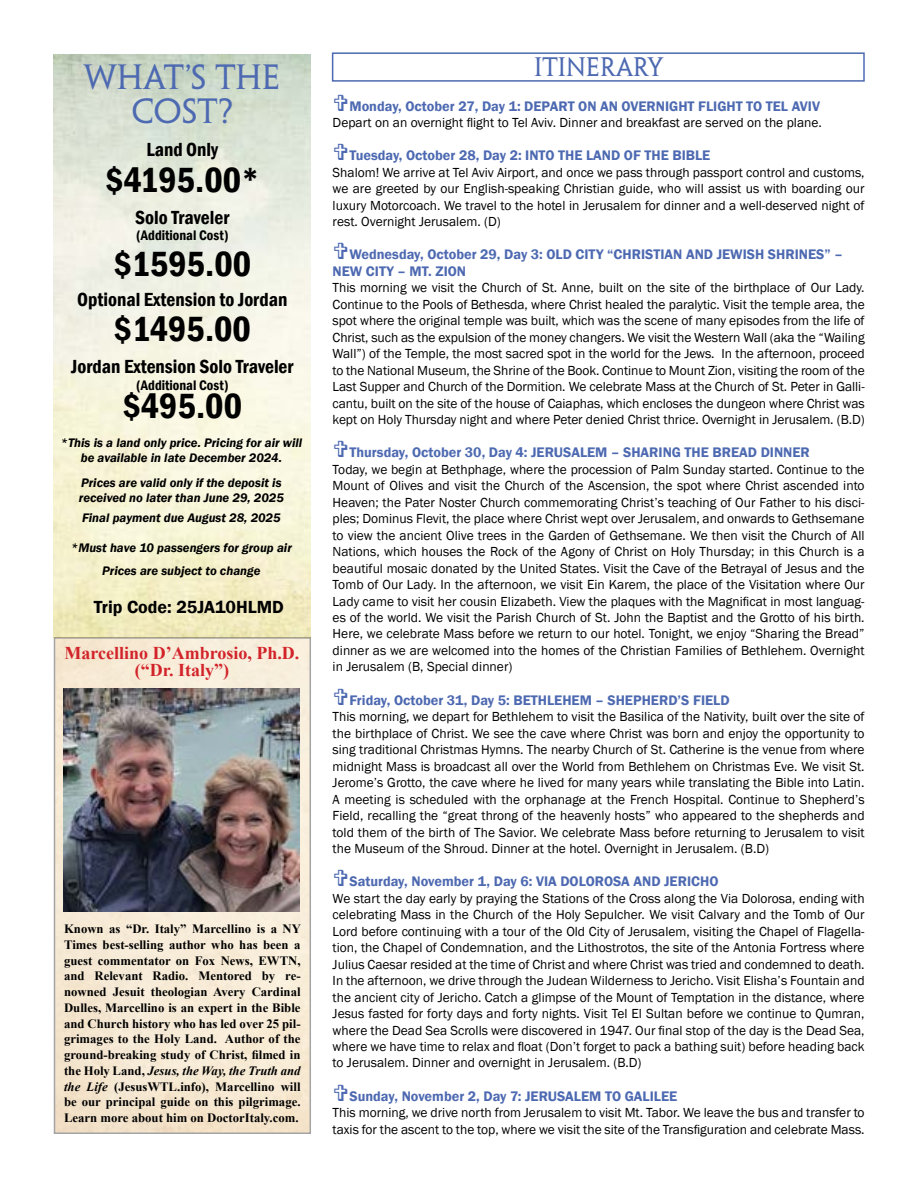
<style>
.page{position:relative;width:918px;height:1188px;background:#fff}
.page>*{position:absolute;margin:0;border:0;box-sizing:border-box;transform-origin:0 0}
.t1{font:600 condensed 36px "Franklin Gothic";color:#000}
.t2{font:31.5px "Penumbra Serif Std";color:#4d69b1}
.t3{font:24px "Penumbra Serif Std";color:#4d69b1}
.t4{font:600 condensed 19.5px "Franklin Gothic";color:#000}
.t5{font:700 18px/16.5px "Times New Roman";color:#d2232a;text-align:center}
.t6{font:600 18px "Franklin Gothic";color:#000}
.t7{font:600 14.25px/16.5px "Franklin Gothic";color:#4d69b1}
.t8{font:600 condensed 14.25px "Franklin Gothic";color:#000}
.t9{font:13.5px/16.5px "Franklin Gothic";color:#000;text-align:justify}
.t10{font:700 12.75px/15.8px "Times New Roman";color:#000;text-align:justify}
.t11{font:italic 600 12.75px/15px "Franklin Gothic";color:#000;text-align:center}
.s1{font-style:italic}
</style>
<div class="page">
<div style="left:332px;top:52px;width:533px;height:30px;border:2px solid #4d69b1"></div>
<img style="left:53px;top:54px;width:258px;height:1079px">
<img style="left:63px;top:688px;width:237px;height:223px">
<h2 class="t2" style="left:84px;top:58px;width:198px">WHAT’S THE</h2>
<h3 class="t3" style="left:534px;top:53px;width:130px">ITINERARY</h3>
<h2 class="t2" style="left:131px;top:93px;width:104px">COST?</h2>
<p class="t7" style="left:349px;top:98px;width:472px">Monday, October 27, Day 1: DEPART ON AN OVERNIGHT FLIGHT TO TEL AVIV</p>
<p class="t9" style="left:333px;top:115px;width:491px">Depart on an overnight flight to Tel Aviv. Dinner and breakfast are served on the plane.</p>
<p class="t7" style="left:349px;top:147px;width:362px">Tuesday, October 28, Day 2: INTO THE LAND OF THE BIBLE</p>
<p class="t9" style="left:333px;top:164px;width:534px">Shalom! We arrive at Tel Aviv Airport, and once we pass through passport control and customs, we are greeted by our English-speaking Christian guide, who will assist us with boarding our luxury Motorcoach. We travel to the hotel in Jerusalem for dinner and a well-deserved night of rest. Overnight Jerusalem. (D)</p>
<p class="t7" style="left:333px;top:246px;width:512px;text-indent:17px">Wednesday, October 29, Day 3: OLD CITY “CHRISTIAN AND JEWISH SHRINES” –<br>NEW CITY – MT. ZION</p>
<p class="t9" style="left:333px;top:280px;width:534px">This morning we visit the Church of St. Anne, built on the site of the birthplace of Our Lady.<br>Continue to the Pools of Bethesda, where Christ healed the paralytic. Visit the temple area, the spot where the original temple was built, which was the scene of many episodes from the life of Christ, such as the expulsion of the money changers. We visit the Western Wall (aka the “Wailing Wall”) of the Temple, the most sacred spot in the world for the Jews. In the afternoon, proceed to the National Museum, the Shrine of the Book. Continue to Mount Zion, visiting the room of the Last Supper and Church of the Dormition. We celebrate Mass at the Church of St. Peter in Galli&shy;cantu, built on the site of the house of Caiaphas, which encloses the dungeon where Christ was kept on Holy Thursday night and where Peter denied Christ thrice. Overnight in Jerusalem. (B.D)</p>
<p class="t7" style="left:349px;top:444px;width:462px">Thursday, October 30, Day 4: JERUSALEM – SHARING THE BREAD DINNER</p>
<p class="t9" style="left:333px;top:461px;width:534px">Today, we begin at Bethphage, where the procession of Palm Sunday started. Continue to the Mount of Olives and visit the Church of the Ascension, the spot where Christ ascended into Heaven; the Pater Noster Church commemorating Christ’s teaching of Our Father to his disci&shy;ples; Dominus Flevit, the place where Christ wept over Jerusalem, and onwards to Gethsemane to view the ancient Olive trees in the Garden of Gethsemane. We then visit the Church of All Nations, which houses the Rock of the Agony of Christ on Holy Thursday; in this Church is a beautiful mosaic donated by the United States. Visit the Cave of the Betrayal of Jesus and the Tomb of Our Lady. In the afternoon, we visit Ein Karem, the place of the Visitation where Our Lady came to visit her cousin Elizabeth. View the plaques with the Magnificat in most languag&shy;es of the world. We visit the Parish Church of St. John the Baptist and the Grotto of his birth.<br>Here, we celebrate Mass before we return to our hotel. Tonight, we enjoy “Sharing the Bread” dinner as we are welcomed into the homes of the Christian Families of Bethlehem. Overnight in Jerusalem (B, Special dinner)</p>
<p class="t7" style="left:349px;top:692px;width:382px">Friday, October 31, Day 5: BETHLEHEM – SHEPHERD’S FIELD</p>
<p class="t9" style="left:333px;top:709px;width:534px">This morning, we depart for Bethlehem to visit the Basilica of the Nativity, built over the site of the birthplace of Christ. We see the cave where Christ was born and enjoy the opportunity to sing traditional Christmas Hymns. The nearby Church of St. Catherine is the venue from where midnight Mass is broadcast all over the World from Bethlehem on Christmas Eve. We visit St.<br>Jerome’s Grotto, the cave where he lived for many years while translating the Bible into Latin.<br>A meeting is scheduled with the orphanage at the French Hospital. Continue to Shepherd’s Field, recalling the “great throng of the heavenly hosts” who appeared to the shepherds and told them of the birth of The Savior. We celebrate Mass before returning to Jerusalem to visit the Museum of the Shroud. Dinner at the hotel. Overnight in Jerusalem. (B.D)</p>
<p class="t7" style="left:349px;top:873px;width:371px">Saturday, November 1, Day 6: VIA DOLOROSA AND JERICHO</p>
<p class="t9" style="left:333px;top:890px;width:534px">We start the day early by praying the Stations of the Cross along the Via Dolorosa, ending with celebrating Mass in the Church of the Holy Sepulcher. We visit Calvary and the Tomb of Our Lord before continuing with a tour of the Old City of Jerusalem, visiting the Chapel of Flagella&shy;tion, the Chapel of Condemnation, and the Lithostrotos, the site of the Antonia Fortress where Julius Caesar resided at the time of Christ and where Christ was tried and condemned to death.<br>In the afternoon, we drive through the Judean Wilderness to Jericho. Visit Elisha’s Fountain and the ancient city of Jericho. Catch a glimpse of the Mount of Temptation in the distance, where Jesus fasted for forty days and forty nights. Visit Tel El Sultan before we continue to Qumran, where the Dead Sea Scrolls were discovered in 1947. Our final stop of the day is the Dead Sea, where we have time to relax and float (Don’t forget to pack a bathing suit) before heading back to Jerusalem. Dinner and overnight in Jerusalem. (B.D)</p>
<p class="t7" style="left:349px;top:1088px;width:329px">Sunday, November 2, Day 7: JERUSALEM TO GALILEE</p>
<p class="t9" style="left:333px;top:1105px;width:534px">This morning, we drive north from Jerusalem to visit Mt. Tabor. We leave the bus and transfer to taxis for the ascent to the top, where we visit the site of the Transfiguration and celebrate Mass.</p>
<h3 class="t4" style="left:146px;top:137px;width:73px">Land Only</h3>
<h1 class="t1" style="left:105px;top:156px;width:156px">$4195.00*</h1>
<h3 class="t4" style="left:135px;top:204px;width:96px">Solo Traveler</h3>
<p class="t8" style="left:136px;top:226px;width:94px">(Additional Cost)</p>
<h1 class="t1" style="left:113px;top:240px;width:139px">$1595.00</h1>
<h3 class="t4" style="left:77px;top:286px;width:212px">Optional Extension to Jordan</h3>
<h1 class="t1" style="left:114px;top:305px;width:139px">$1495.00</h1>
<h3 class="t4" style="left:71px;top:354px;width:224px">Jordan Extension Solo Traveler</h3>
<p class="t8" style="left:136px;top:375px;width:94px">(Additional Cost)</p>
<h1 class="t1" style="left:123px;top:382px;width:121px">$495.00</h1>
<p class="t11" style="left:61px;top:435px;width:243px">*This is a land only price. Pricing for air will be available in late December 2024.</p>
<p class="t11" style="left:79px;top:476px;width:206px;text-align:left">Prices are valid only if the deposit is received no later than June 29, 2025</p>
<p class="t11" style="left:82px;top:510px;width:200px">Final payment due August 28, 2025</p>
<p class="t11" style="left:71px;top:536px;width:222px;line-height:23.2px">*Must have 10 passengers for group air<br>Prices are subject to change</p>
<h3 class="t6" style="left:94px;top:596px;width:192px">Trip Code: 25JA10HLMD</h3>
<h3 class="t5" style="left:65px;top:644px;width:236px">Marcellino D’Ambrosio, Ph.D. (“Dr. Italy”)</h3>
<p class="t10" style="left:64px;top:921px;width:238px">Known as “Dr. Italy” Marcellino is a NY Times best-selling author who has been a guest commentator on Fox News, EWTN, and Relevant Radio. Mentored by re&shy;nowned Jesuit theologian Avery Cardinal Dulles, Marcellino is an expert in the Bible and Church history who has led over 25 pil&shy;grimages to the Holy Land. Author of the ground-breaking study of Christ, filmed in the Holy Land, <span class="s1">Jesus, the Way, the Truth and the Life</span> (JesusWTL.info), Marcellino will be our principal guide on this pilgrimage.<br>Learn more about him on DoctorItaly.com.</p>
</div>
